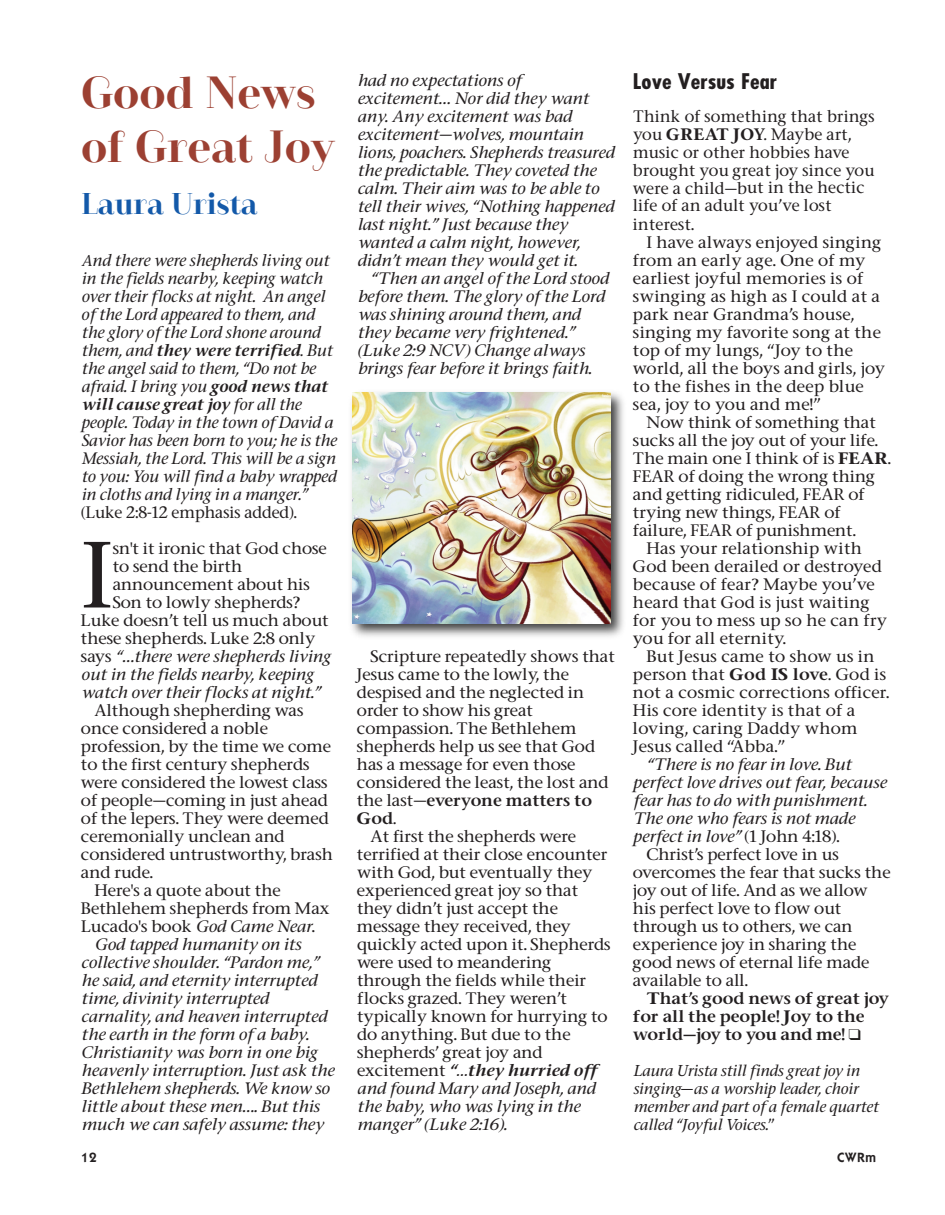
<style>
.page{position:relative;width:945px;height:1215px;background:#fff}
.page>*{position:absolute;margin:0;border:0;box-sizing:border-box;transform-origin:0 0}
.t1{font:500 88.95px "Stone Serif";color:#231f20;scale:1.05 1}
.t2{font:700 45px/54px "Camila";color:#9c4032}
.t3{font:700 30px "Camila";color:#1359a9}
.t4{font:700 condensed 21px "Futura";color:#231f20;scale:1.1 1}
.t5{font:500 15.75px/18px "Stone Serif";color:#231f20;scale:1.05 1}
.t6{font:italic 500 15.75px/18px "Stone Serif";color:#231f20;scale:1.05 1}
.t7{font:500 15.75px/18px "Stone Serif";letter-spacing:.02em;color:#231f20;scale:1.05 1}
.t8{font:italic 500 15.75px/18px "Stone Serif";color:#231f20}
.t9{font:500 15.75px/18px "Stone Serif";letter-spacing:.02em;color:#231f20}
.t10{font:15.75px/18px "Stone Serif Semi Boold";color:#231f20;scale:1.05 1}
.t11{font:italic 15.75px "Stone Serif Semi Boold";color:#231f20}
.t12{font:500 15.75px "Stone Serif";color:#231f20}
.t13{font:italic 15.75px "Stone Serif Semi Boold";color:#231f20;scale:1.05 1}
.t14{font:italic 500 15px/18px "Stone Serif";color:#231f20}
.t15{font:600 13.5px "ITC Kabel Std";letter-spacing:.055em;color:#231f20}
.s1{font-size:15px}
.s2{font-family:"Stone Serif";font-weight:500}
.s3{font-family:"Stone Serif Semi Boold";font-weight:400}
.s4{font-style:normal}
.s5{font-style:italic}
.s6{font-family:"Stone Serif";font-weight:500;font-style:normal}
.s7{font-size:15.45px}
</style>
<div class="page">
<img style="left:351px;top:392px;width:273px;height:245px">
<img style="left:353px;top:393px;width:257px;height:231px">
<h2 class="t2" style="left:81px;top:67px;width:255px">Good News of Great Joy</h2>
<h3 class="t3" style="left:81px;top:190px;width:178px">Laura Urista</h3>
<p class="t8" style="left:81px;top:251px;width:249px"><span class="s1">A</span>nd there were shepherds living out in the fields nearby, keeping watch over their flocks at night. An angel of the Lord appeared to them, and the glory of the Lord shone around</p>
<p class="t11" style="left:81px;top:341px;width:253px"><span class="s2">them, and</span> they were terrified. <span class="s2">But</span></p>
<p class="t8" style="left:81px;top:359px;width:248px">the angel said to them, “Do not be afraid. I bring you <span class="s3">good news that</span></p>
<p class="t11" style="left:81px;top:395px;width:222px">will cause great joy <span class="s2">for all the</span></p>
<p class="t8" style="left:81px;top:413px;width:257px">people. Today in the town of David a Savior has been born to you; he is the Messiah, the Lord. This will be a sign to you: You will find a baby wrapped in cloths and lying in a manger.”</p>
<p class="t12" style="left:81px;top:503px;width:217px">(Luke 2:8-12 emphasis added).</p>
<h1 class="t1" style="left:81px;top:525px;width:32px">I</h1>
<p class="t5" style="left:113px;top:539px;width:206px">sn't it ironic that God chose</p>
<p class="t5" style="left:113px;top:557px;width:125px">to send the birth</p>
<p class="t5" style="left:113px;top:575px;width:189px">announcement about his</p>
<p class="t5" style="left:113px;top:593px;width:180px">Son to lowly shepherds?</p>
<p class="t5" style="left:81px;top:611px;width:237px">Luke doesn’t tell us much about</p>
<p class="t5" style="left:81px;top:629px;width:225px">these shepherds. Luke 2:8 only</p>
<p class="t6" style="left:81px;top:647px;width:239px"><span class="s4">says</span> “…there were shepherds living</p>
<p class="t6" style="left:81px;top:665px;width:223px">out in the fields nearby, keeping</p>
<p class="t6" style="left:81px;top:683px;width:230px">watch over their flocks at night.”</p>
<p class="t5" style="left:94px;top:701px;width:201px">Although shepherding was</p>
<p class="t5" style="left:81px;top:719px;width:180px">once considered a noble</p>
<p class="t5" style="left:81px;top:737px;width:240px">profession, by the time we come</p>
<p class="t5" style="left:81px;top:755px;width:219px">to the first century shepherds</p>
<p class="t5" style="left:81px;top:773px;width:236px">were considered the lowest class</p>
<p class="t5" style="left:81px;top:791px;width:237px">of people—coming in just ahead</p>
<p class="t5" style="left:81px;top:809px;width:237px">of the lepers. They were deemed</p>
<p class="t5" style="left:81px;top:827px;width:196px">ceremonially unclean and</p>
<p class="t5" style="left:81px;top:845px;width:241px">considered untrustworthy, brash</p>
<p class="t5" style="left:81px;top:863px;width:70px">and rude.</p>
<p class="t5" style="left:94px;top:881px;width:179px">Here's a quote about the</p>
<p class="t5" style="left:81px;top:899px;width:239px">Bethlehem shepherds from Max</p>
<p class="t5" style="left:81px;top:917px;width:224px">Lucado's book <span class="s5">God Came Near</span>.</p>
<p class="t6" style="left:94px;top:935px;width:198px">God tapped humanity on its</p>
<p class="t6" style="left:81px;top:953px;width:228px">collective shoulder. “Pardon me,”</p>
<p class="t6" style="left:81px;top:971px;width:226px">he said, and eternity interrupted</p>
<p class="t6" style="left:81px;top:989px;width:180px">time, divinity interrupted</p>
<p class="t6" style="left:81px;top:1007px;width:236px">carnality, and heaven interrupted</p>
<p class="t6" style="left:81px;top:1025px;width:218px">the earth in the form of a baby.</p>
<p class="t6" style="left:81px;top:1043px;width:226px">Christianity was born in one big</p>
<p class="t6" style="left:81px;top:1061px;width:243px">heavenly interruption. Just ask the</p>
<p class="t6" style="left:81px;top:1079px;width:238px">Bethlehem shepherds. We know so</p>
<p class="t6" style="left:81px;top:1097px;width:228px">little about these men…. But this</p>
<p class="t6" style="left:81px;top:1115px;width:232px">much we can safely assume: they</p>
<p class="t6" style="left:357px;top:71px;width:247px">had no expectations of excitement… Nor did they want any. Any excitement was bad excitement—wolves, mountain lions, poachers. Shepherds treasured the predictable. They coveted the calm. Their aim was to be able to tell their wives, “Nothing happened last night.” Just because they wanted a calm night, however, didn’t mean they would get it.</p>
<p class="t6" style="left:357px;top:269px;width:241px;text-indent:14px">“Then an angel of the Lord stood before them. The glory of the Lord was shining around them, and they became very frightened.” (Luke 2:9 NCV) Change always brings fear before it brings faith.</p>
<p class="t5" style="left:357px;top:647px;width:247px;text-indent:14px">Scripture repeatedly shows that<br>Jesus came to the lowly, the despised and the neglected in order to show his great compassion. The Bethlehem shepherds help us see that God has a message for even those considered the least, the lost and</p>
<p class="t10" style="left:357px;top:791px;width:225px"><span class="s2">the last—</span>everyone matters to<br>God.</p>
<p class="t5" style="left:357px;top:827px;width:243px;text-indent:13px">At first the shepherds were terrified at their close encounter with God, but eventually they experienced great joy so that they didn’t just accept the message they received, they quickly acted upon it. Shepherds were used to meandering through the fields while their flocks grazed. They weren’t typically known for hurrying to do anything. But due to the shepherds’ great joy and</p>
<p class="t13" style="left:357px;top:1061px;width:230px"><span class="s6">excitement</span> “…they hurried off</p>
<p class="t6" style="left:357px;top:1079px;width:229px">and found Mary and Joseph, and the baby, who was lying in the manger” (Luke 2:16).</p>
<h3 class="t4" style="left:633px;top:67px;width:133px">Love Versus Fear</h3>
<p class="t9" style="left:633px;top:107px;width:243px">Think of something that brings you <span class="s3">GREAT JOY.</span> Maybe art, music or other hobbies have brought you great joy since you were a child<span class="s7">—</span>but in the hectic life of an adult you’ve lost interest.</p>
<p class="t7" style="left:633px;top:233px;width:242px;text-indent:14px">I have always enjoyed singing from an early age. One of my earliest joyful memories is of swinging as high as I could at a park near Grandma’s house, singing my favorite song at the top of my lungs, “Joy to the world, all the boys and girls, joy to the fishes in the deep blue sea, joy to you and me!”</p>
<p class="t5" style="left:646px;top:413px;width:220px">Now think of something that</p>
<p class="t5" style="left:633px;top:431px;width:235px">sucks all the joy out of your life.</p>
<p class="t5" style="left:633px;top:449px;width:247px">The main one I think of is <span class="s3">FEAR</span>.</p>
<p class="t5" style="left:633px;top:467px;width:232px">FEAR of doing the wrong thing</p>
<p class="t5" style="left:633px;top:485px;width:222px">and getting ridiculed, FEAR of</p>
<p class="t5" style="left:633px;top:503px;width:199px">trying new things, FEAR of</p>
<p class="t5" style="left:633px;top:521px;width:214px">failure, FEAR of punishment.</p>
<p class="t7" style="left:646px;top:539px;width:207px">Has your relationship with</p>
<p class="t7" style="left:633px;top:557px;width:238px">God been derailed or destroyed</p>
<p class="t7" style="left:633px;top:575px;width:232px">because of fear? Maybe you’ve</p>
<p class="t7" style="left:633px;top:593px;width:227px">heard that God is just waiting</p>
<p class="t7" style="left:633px;top:611px;width:244px">for you to mess up so he can fry</p>
<p class="t7" style="left:633px;top:629px;width:147px">you for all eternity.</p>
<p class="t7" style="left:646px;top:647px;width:219px">But Jesus came to show us in</p>
<p class="t7" style="left:633px;top:665px;width:243px">person that <span class="s3">God IS love.</span> God is</p>
<p class="t7" style="left:633px;top:683px;width:246px">not a cosmic corrections officer.</p>
<p class="t7" style="left:633px;top:701px;width:213px">His core identity is that of a</p>
<p class="t7" style="left:633px;top:719px;width:215px">loving, caring Daddy whom</p>
<p class="t7" style="left:633px;top:737px;width:146px">Jesus called “Abba.”</p>
<p class="t6" style="left:646px;top:755px;width:197px">“There is no fear in love. But</p>
<p class="t6" style="left:633px;top:773px;width:243px">perfect love drives out fear, because</p>
<p class="t6" style="left:633px;top:791px;width:224px">fear has to do with punishment.</p>
<p class="t6" style="left:633px;top:809px;width:213px">The one who fears is not made</p>
<p class="t6" style="left:633px;top:827px;width:198px">perfect in love” <span class="s4">(1 John 4:18).</span></p>
<p class="t5" style="left:646px;top:845px;width:185px">Christ’s perfect love in us</p>
<p class="t5" style="left:633px;top:863px;width:247px">overcomes the fear that sucks the</p>
<p class="t5" style="left:633px;top:881px;width:225px">joy out of life. And as we allow</p>
<p class="t5" style="left:633px;top:899px;width:200px">his perfect love to flow out</p>
<p class="t5" style="left:633px;top:917px;width:211px">through us to others, we can</p>
<p class="t5" style="left:633px;top:935px;width:214px">experience joy in sharing the</p>
<p class="t5" style="left:633px;top:953px;width:227px">good news of eternal life made</p>
<p class="t5" style="left:633px;top:971px;width:111px">available to all.</p>
<p class="t10" style="left:633px;top:989px;width:246px;text-indent:13px">That’s good news of great joy for all the people! Joy to the world—joy to you and me! ❑</p>
<p class="t14" style="left:633px;top:1061px;width:247px">Laura Urista still finds great joy in singing<span class="s4">—</span>as a worship leader, choir member and part of a female quartet called “Joyful Voices.<span class="s4">”</span></p>
<p class="t15" style="left:81px;top:1153px;width:17px">12</p>
<p class="t15" style="left:837px;top:1153px;width:41px">CWRm</p>
</div>
